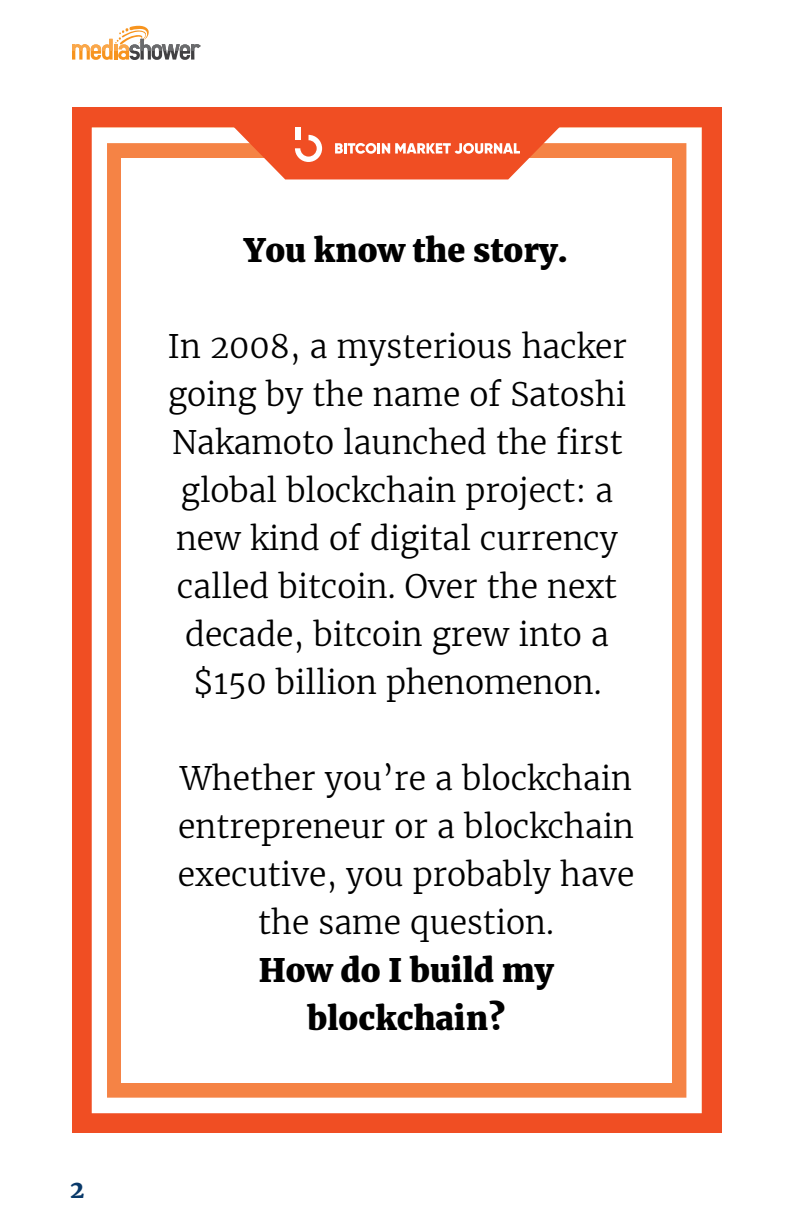
<style>
.page{position:relative;width:792px;height:1224px;background:#fff}
.page>*{position:absolute;margin:0;border:0;box-sizing:border-box;transform-origin:0 0}
.t1{font:300 32px/48px "Merriweather";color:#000;text-align:center}
.t2{font:900 32px/48px "Merriweather";color:#000;text-align:center}
.t3{font:700 24px "Merriweather";color:#093969}
</style>
<div class="page">
<svg style="left:72px;top:26px;width:129px;height:34px"></svg>
<div style="left:72px;top:107px;width:649px;height:1026px;background:#f04e23"></div>
<div style="left:92px;top:128px;width:610px;height:985px;background:#fff"></div>
<svg style="left:232px;top:127px;width:329px;height:52px"></svg>
<p class="t3" style="left:70px;top:1173px;width:16px">2</p>
<p class="t2" style="left:244px;top:226px;width:325px">You know the story.</p>
<p class="t1" style="left:167px;top:322px;width:461px">In 2008, a mysterious hacker going by the name of Satoshi<br>Nakamoto launched the first global blockchain project: a new kind of digital currency called bitcoin. Over the next decade, bitcoin grew into a $150 billion phenomenon.</p>
<p class="t1" style="left:178px;top:754px;width:458px">Whether you’re a blockchain entrepreneur or a blockchain executive, you probably have the same question.</p>
<p class="t2" style="left:259px;top:946px;width:296px">How do I build my blockchain?</p>
</div>
